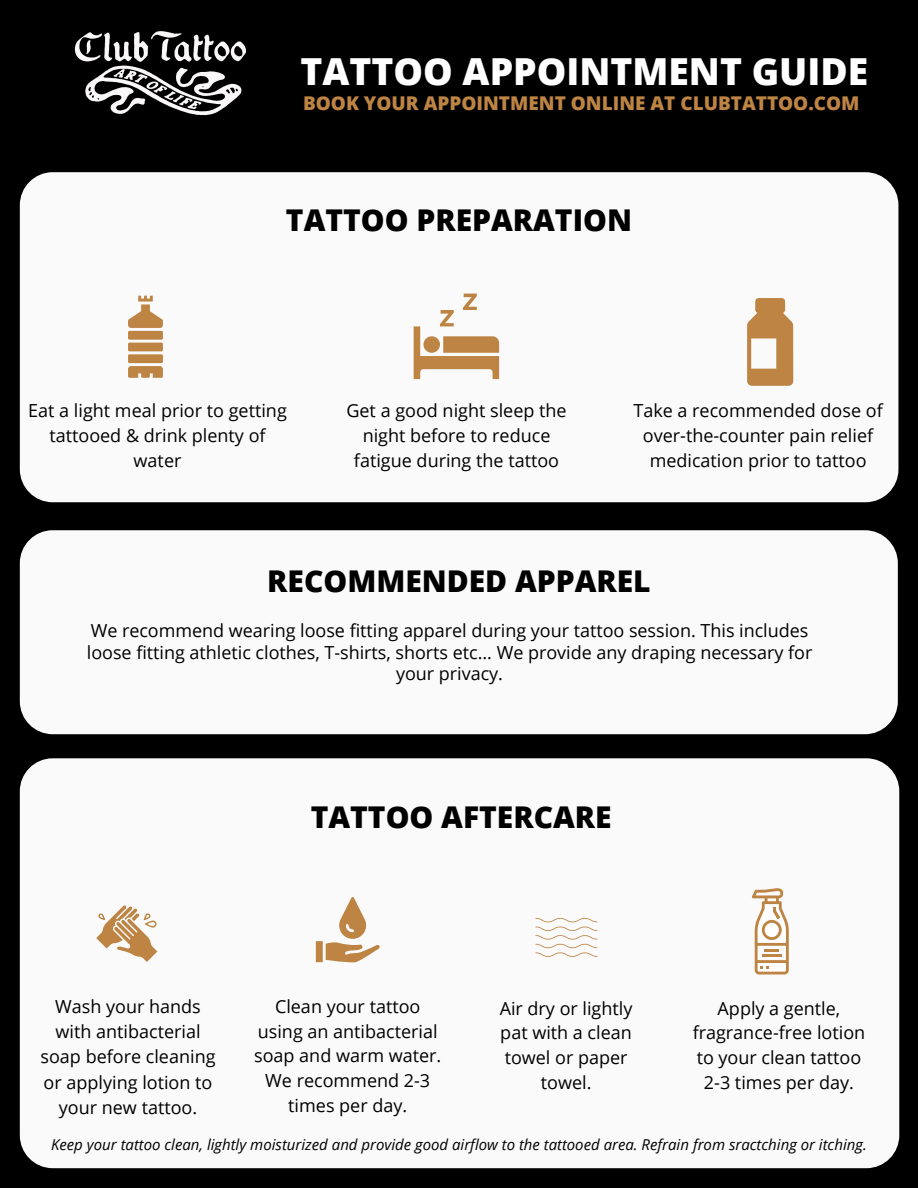
<style>
.page{position:relative;width:918px;height:1188px;background:#000}
.page>*{position:absolute;margin:0;border:0;box-sizing:border-box;transform-origin:0 0}
.t1{font:800 37.2px "Open Sans";color:#fff}
.t2{font:800 30px "Open Sans";color:#000}
.t3{font:800 18.9px "Open Sans";color:#bd8444}
.t4{font:18px/24.8px "Open Sans";color:#000;text-align:center}
.t5{font:italic 15px "Open Sans";color:#000}
</style>
<div class="page">
<div style="left:20px;top:172px;width:878px;height:330px;background:#fafafa;border-radius:33px"></div>
<svg style="left:414px;top:294px;width:85px;height:85px"></svg>
<svg style="left:747px;top:298px;width:46px;height:88px"></svg>
<div style="left:128px;top:354px;width:35px;height:9px;background:#bd8444"></div>
<svg style="left:128px;top:366px;width:35px;height:12px"></svg>
<div style="left:128px;top:331px;width:35px;height:9px;background:#bd8444"></div>
<svg style="left:128px;top:296px;width:35px;height:32px"></svg>
<div style="left:128px;top:343px;width:35px;height:8px;background:#bd8444"></div>
<div style="left:20px;top:530px;width:878px;height:204px;background:#fafafa;border-radius:33px"></div>
<div style="left:20px;top:758px;width:879px;height:410px;background:#fafafa;border-radius:33px"></div>
<svg style="left:96px;top:906px;width:61px;height:56px"></svg>
<svg style="left:316px;top:897px;width:64px;height:65px"></svg>
<svg style="left:535px;top:918px;width:63px;height:39px"></svg>
<svg style="left:752px;top:888px;width:37px;height:87px"></svg>
<hr style="left:765px;top:949px;width:14px;height:3px;background:#bd8444">
<hr style="left:762px;top:954px;width:20px;height:3px;background:#bd8444">
<img style="left:74px;top:31px;width:173px;height:85px">
<h1 class="t1" style="left:300px;top:45px;width:569px">TATTOO APPOINTMENT GUIDE</h1>
<p class="t3" style="left:303px;top:90px;width:558px">BOOK YOUR APPOINTMENT ONLINE AT CLUBTATTOO.COM</p>
<h2 class="t2" style="left:286px;top:199px;width:348px">TATTOO PREPARATION</h2>
<p class="t4" style="left:28px;top:398px;width:260px">Eat a light meal prior to getting tattooed &amp; drink plenty of water</p>
<p class="t4" style="left:346px;top:398px;width:222px">Get a good night sleep the night before to reduce fatigue during the tattoo</p>
<p class="t4" style="left:633px;top:398px;width:251px">Take a recommended dose of over-the-counter pain relief medication prior to tattoo</p>
<h2 class="t2" style="left:267px;top:560px;width:385px">RECOMMENDED APPAREL</h2>
<p class="t4" style="left:87px;top:620px;width:727px;line-height:21.5px">We recommend wearing loose fitting apparel during your tattoo session. This includes loose fitting athletic clothes, T-shirts, shorts etc... We provide any draping necessary for your privacy.</p>
<h2 class="t2" style="left:311px;top:796px;width:302px">TATTOO AFTERCARE</h2>
<p class="t4" style="left:41px;top:994px;width:177px">Wash your hands with antibacterial soap before cleaning or applying lotion to your new tattoo.</p>
<p class="t4" style="left:254px;top:994px;width:189px">Clean your tattoo using an antibacterial soap and warm water.<br>We recommend 2-3 times per day.</p>
<p class="t4" style="left:693px;top:995px;width:174px">Apply a gentle, fragrance-free lotion to your clean tattoo<br>2-3 times per day.</p>
<p class="t5" style="left:51px;top:1134px;width:817px">Keep your tattoo clean, lightly moisturized and provide good airflow to the tattooed area. Refrain from sractching or itching.</p>
<p class="t4" style="left:500px;top:995px;width:134px">Air dry or lightly pat with a clean towel or paper towel.</p>
</div>
